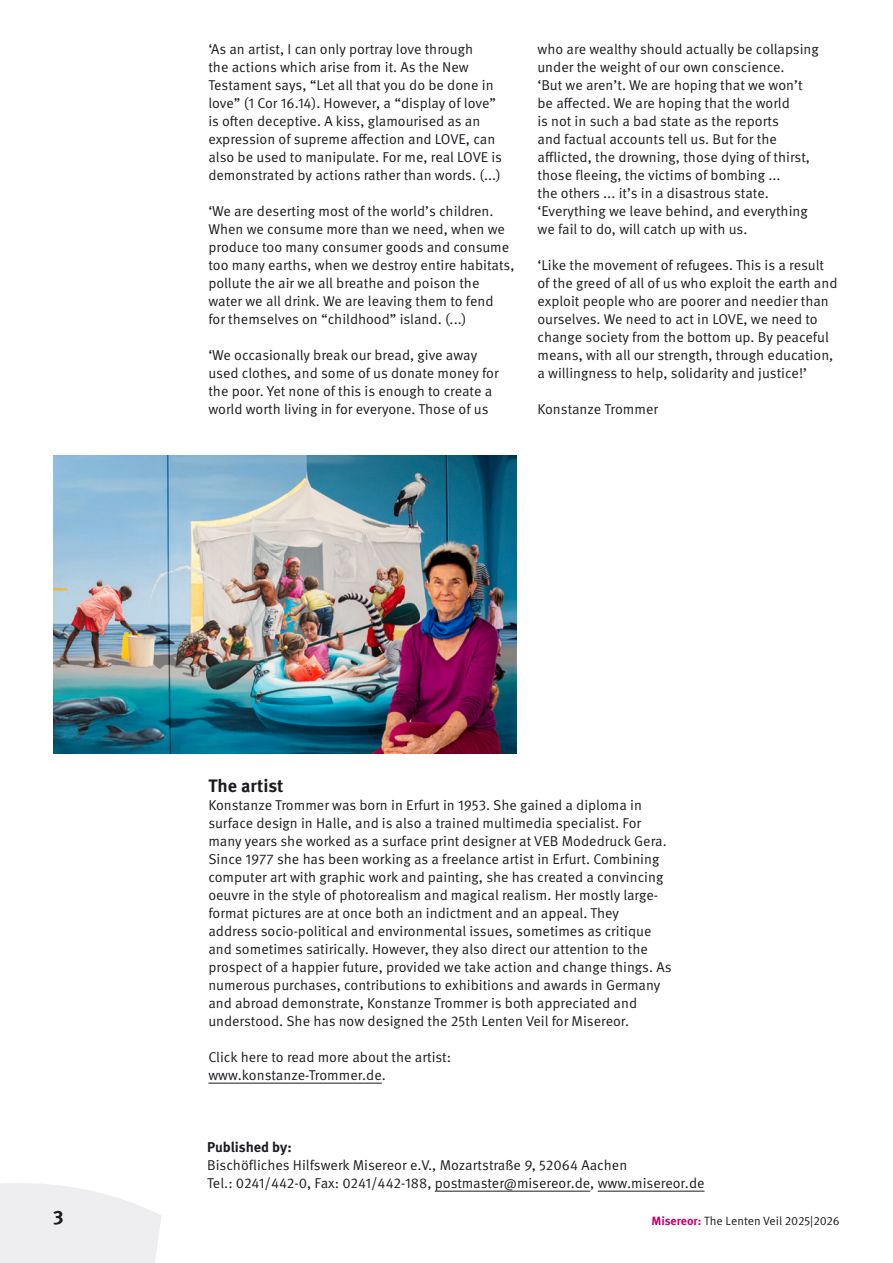
<style>
.page{position:relative;width:893px;height:1263px;background:#fff}
.page>*{position:absolute;margin:0;border:0;box-sizing:border-box;transform-origin:0 0}
.t1{font:700 19.5px "Meta Pro";color:#1b1c20}
.t2{font:700 18px "Meta Pro";color:#1b1c20}
.t3{font:14.25px/18px "Meta Pro Norm";color:#1b1c20}
.t4{font:700 14.25px "Meta Pro";letter-spacing:-.005em;color:#1b1c20}
.t5{font:12px "Meta Pro Norm";color:#1b1c20}
.s1{font-family:"Meta Pro";font-weight:700;color:#c8006d}
</style>
<div class="page">
<svg style="left:0;top:1183px;width:161px;height:80px;background:#f0f0f1"></svg>
<hr style="left:208px;top:1083px;width:174px;height:1px;background:#1b1c20">
<img style="left:53px;top:456px;width:463px;height:297px">
<hr style="left:435px;top:1191px;width:155px;height:1px;background:#1b1c20">
<hr style="left:598px;top:1191px;width:107px;height:1px;background:#1b1c20">
<p class="t3" style="left:208px;top:39px;width:295px">‘As an artist, I can only portray love through<br>the actions which arise from it. As the New Testament says, “Let all that you do be done in love” (1 Cor 16.14). However, a “display of love” is often deceptive. A kiss, glamourised as an expression of supreme affection and LOVE, can also be used to manipulate. For me, real LOVE is demonstrated by actions rather than words. (...)</p>
<p class="t3" style="left:208px;top:201px;width:308px">‘We are deserting most of the world’s children.<br>When we consume more than we need, when we produce too many consumer goods and consume too many earths, when we destroy entire habitats, pollute the air we all breathe and poison the water we all drink. We are leaving them to fend<br>for themselves on “childhood” island. (...)</p>
<p class="t3" style="left:208px;top:345px;width:292px">‘We occasionally break our bread, give away used clothes, and some of us donate money for the poor. Yet none of this is enough to create a world worth living in for everyone. Those of us</p>
<p class="t3" style="left:537px;top:39px;width:283px">who are wealthy should actually be collapsing under the weight of our own conscience.<br>‘But we aren’t. We are hoping that we won’t be affected. We are hoping that the world<br>is not in such a bad state as the reports<br>and factual accounts tell us. But for the afflicted, the drowning, those dying of thirst, those fleeing, the victims of bombing ...<br>the others ... it’s in a disastrous state. ‘Everything we leave behind, and everything we fail to do, will catch up with us.</p>
<p class="t3" style="left:537px;top:255px;width:301px">‘Like the movement of refugees. This is a result of the greed of all of us who exploit the earth and exploit people who are poorer and needier than ourselves. We need to act in LOVE, we need to change society from the bottom up. By peaceful means, with all our strength, through education, a willingness to help, solidarity and justice!’</p>
<p class="t3" style="left:537px;top:399px;width:122px">Konstanze Trommer</p>
<p class="t2" style="left:208px;top:772px;width:77px">The artist</p>
<p class="t3" style="left:208px;top:795px;width:465px">Konstanze Trommer was born in Erfurt in 1953. She gained a diploma in surface design in Halle, and is also a trained multimedia specialist. For many years she worked as a surface print designer at VEB Modedruck Gera.<br>Since 1977 she has been working as a freelance artist in Erfurt. Combining computer art with graphic work and painting, she has created a convincing oeuvre in the style of photorealism and magical realism. Her mostly large&shy;format pictures are at once both an indictment and an appeal. They address socio-political and environmental issues, sometimes as critique and sometimes satirically. However, they also direct our attention to the prospect of a happier future, provided we take action and change things. As numerous purchases, contributions to exhibitions and awards in Germany and abroad demonstrate, Konstanze Trommer is both appreciated and understood. She has now designed the 25th Lenten Veil for Misereor.</p>
<p class="t3" style="left:208px;top:1047px;width:244px">Click here to read more about the artist: www.konstanze-Trommer.de.</p>
<p class="t4" style="left:207px;top:1136px;width:86px">Published by:</p>
<p class="t3" style="left:207px;top:1155px;width:499px">Bischöfliches Hilfswerk Misereor e.V., Mozartstraße 9, 52064 Aachen<br>Tel.: 0241/442-0, Fax: 0241/442-188, postmaster@misereor.de, www.misereor.de</p>
<h1 class="t1" style="left:53px;top:1202px;width:12px">3</h1>
<p class="t5" style="left:651px;top:1212px;width:190px"><span class="s1">Misereor:</span> The Lenten Veil 2025|2026</p>
</div>
